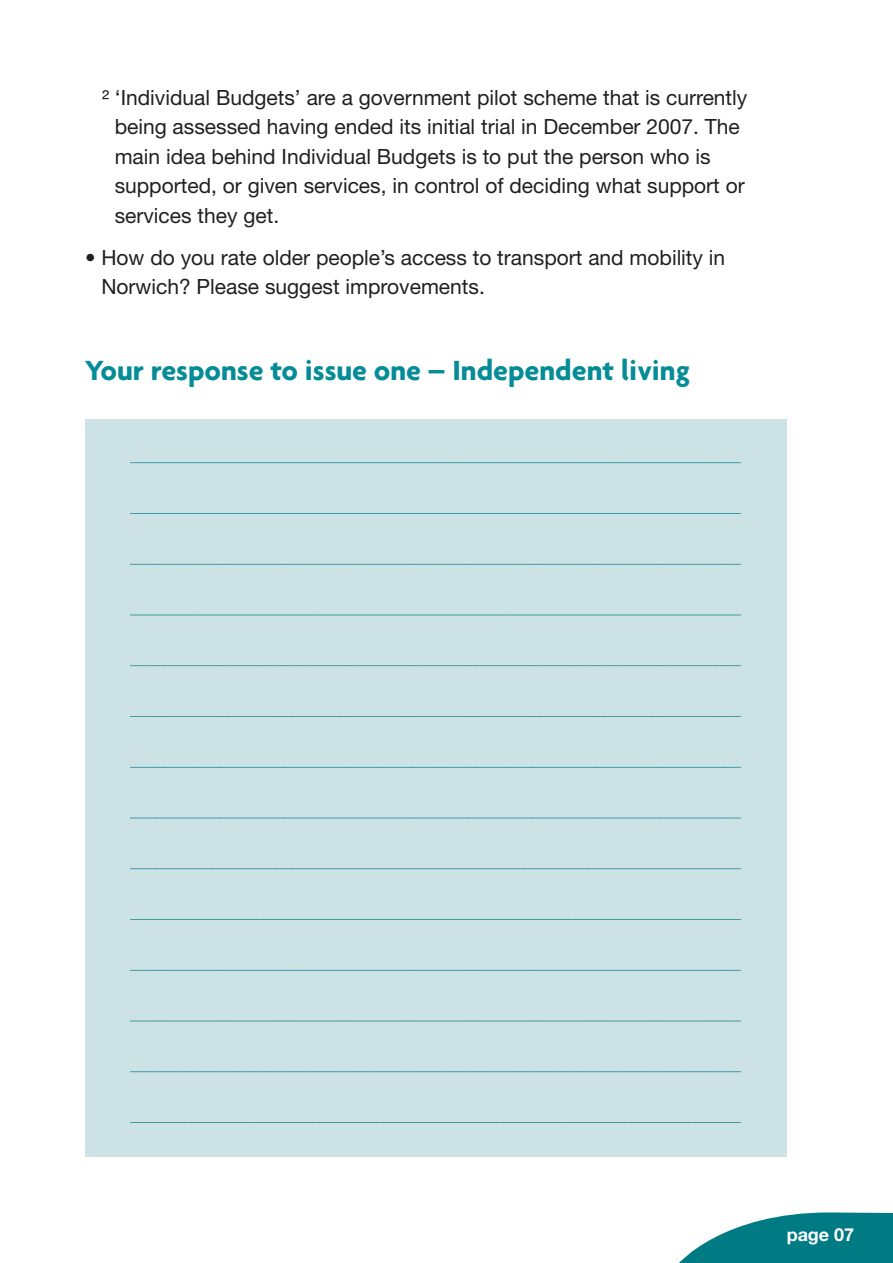
<style>
.page{position:relative;width:893px;height:1263px;background:#fff}
.page>*{position:absolute;margin:0;border:0;box-sizing:border-box;transform-origin:0 0}
.t1{font:700 30px "Agenda";color:#058c97}
.t2{font:21px/29.4px "Helvetica Neue";color:#231f20}
.t3{font:700 18px "Helvetica Neue";color:#fff}
</style>
<div class="page">
<svg style="left:679px;top:1212px;width:214px;height:51px"></svg>
<div style="left:85px;top:419px;width:702px;height:738px;background:#cce2e5"></div>
<svg style="left:130px;top:462px;width:612px;height:1px"></svg>
<svg style="left:130px;top:513px;width:612px;height:1px"></svg>
<svg style="left:130px;top:564px;width:612px;height:1px"></svg>
<svg style="left:130px;top:615px;width:612px;height:1px"></svg>
<svg style="left:130px;top:665px;width:612px;height:1px"></svg>
<svg style="left:130px;top:716px;width:612px;height:1px"></svg>
<svg style="left:130px;top:767px;width:612px;height:1px"></svg>
<svg style="left:130px;top:818px;width:612px;height:1px"></svg>
<svg style="left:130px;top:868px;width:612px;height:1px"></svg>
<svg style="left:130px;top:919px;width:612px;height:1px"></svg>
<svg style="left:130px;top:970px;width:612px;height:1px"></svg>
<svg style="left:130px;top:1021px;width:612px;height:1px"></svg>
<svg style="left:130px;top:1071px;width:612px;height:1px"></svg>
<svg style="left:130px;top:1122px;width:612px;height:1px"></svg>
<p class="t2" style="left:115px;top:85px;width:634px;text-indent:-13px">² ‘Individual Budgets’ are a government pilot scheme that is currently being assessed having ended its initial trial in December 2007. The main idea behind Individual Budgets is to put the person who is supported, or given services, in control of deciding what support or services they get.</p>
<p class="t2" style="left:101px;top:245px;width:625px;text-indent:-16px">• How do you rate older people’s access to transport and mobility in<br>Norwich? Please suggest improvements.</p>
<h1 class="t1" style="left:85px;top:359px;width:606px">Your response to issue one – Independent living</h1>
<p class="t3" style="left:787px;top:1228px;width:69px">page 07</p>
</div>
